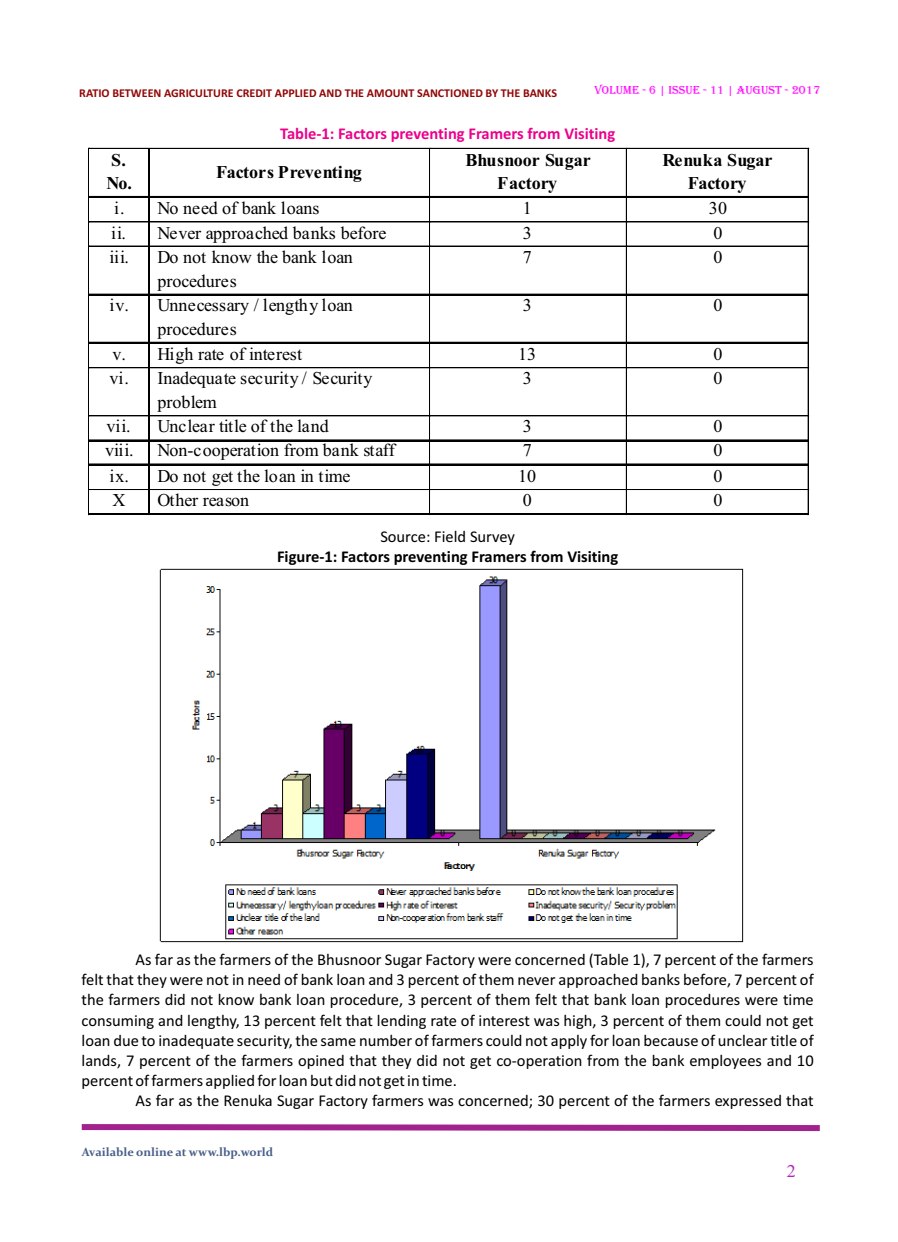
<style>
.page{position:relative;width:898px;height:1242px;background:#fff}
.page>*{position:absolute;margin:0;border:0;box-sizing:border-box;transform-origin:0 0}
.t1{font:18px/24px "Times New Roman";color:#000}
.t2{font:700 18px/22.5px "Times New Roman";color:#000;text-align:center}
.t3{font:18px "Times New Roman";color:#b329b5}
.t4{font:16.5px/20.1px "Calibri";color:#000;text-align:justify}
.t5{font:700 16.5px "Calibri";color:#000}
.t6{font:700 16.5px "Calibri";color:#ec008c}
.t7{font:700 12px "Calibri";color:#910707}
.t8{font:700 12px "Constantia";color:#485e88}
.t9{font:12px "Algerian";color:#f0f}
</style>
<div class="page">
<svg style="left:81px;top:1124px;width:739px;height:8px;background:#b959aa"></svg>
<hr style="left:88px;top:148px;width:60px;height:1px;background:#000">
<hr style="left:150px;top:148px;width:279px;height:1px;background:#000">
<hr style="left:429px;top:148px;width:197px;height:1px;background:#000">
<hr style="left:626px;top:148px;width:181px;height:1px;background:#000">
<hr style="left:88px;top:148px;width:1px;height:48px;background:#000">
<hr style="left:148px;top:148px;width:2px;height:48px;background:#000">
<hr style="left:429px;top:148px;width:1px;height:48px;background:#000">
<hr style="left:626px;top:148px;width:1px;height:48px;background:#000">
<hr style="left:807px;top:148px;width:1px;height:48px;background:#000">
<hr style="left:88px;top:196px;width:60px;height:2px;background:#000">
<hr style="left:150px;top:196px;width:279px;height:2px;background:#000">
<hr style="left:429px;top:196px;width:197px;height:2px;background:#000">
<hr style="left:626px;top:196px;width:181px;height:2px;background:#000">
<hr style="left:88px;top:222px;width:60px;height:1px;background:#000">
<hr style="left:150px;top:222px;width:279px;height:1px;background:#000">
<hr style="left:429px;top:222px;width:197px;height:1px;background:#000">
<hr style="left:626px;top:222px;width:181px;height:1px;background:#000">
<svg style="left:88px;top:198px;width:1px;height:48px"></svg>
<hr style="left:88px;top:246px;width:60px;height:1px;background:#000">
<svg style="left:148px;top:196px;width:2px;height:50px"></svg>
<hr style="left:150px;top:246px;width:279px;height:1px;background:#000">
<svg style="left:429px;top:198px;width:1px;height:48px"></svg>
<hr style="left:429px;top:246px;width:197px;height:1px;background:#000">
<svg style="left:626px;top:198px;width:1px;height:48px"></svg>
<hr style="left:626px;top:246px;width:181px;height:1px;background:#000">
<svg style="left:807px;top:196px;width:1px;height:50px"></svg>
<hr style="left:88px;top:246px;width:1px;height:48px;background:#000">
<hr style="left:148px;top:246px;width:2px;height:48px;background:#000">
<hr style="left:429px;top:246px;width:1px;height:48px;background:#000">
<hr style="left:626px;top:246px;width:1px;height:48px;background:#000">
<hr style="left:807px;top:246px;width:1px;height:48px;background:#000">
<hr style="left:88px;top:294px;width:60px;height:2px;background:#000">
<hr style="left:150px;top:294px;width:279px;height:2px;background:#000">
<hr style="left:429px;top:294px;width:197px;height:2px;background:#000">
<hr style="left:626px;top:294px;width:181px;height:2px;background:#000">
<hr style="left:88px;top:296px;width:1px;height:46px;background:#000">
<hr style="left:148px;top:296px;width:2px;height:46px;background:#000">
<hr style="left:429px;top:296px;width:1px;height:46px;background:#000">
<hr style="left:626px;top:296px;width:1px;height:46px;background:#000">
<hr style="left:807px;top:296px;width:1px;height:46px;background:#000">
<hr style="left:88px;top:342px;width:60px;height:2px;background:#000">
<hr style="left:150px;top:342px;width:279px;height:2px;background:#000">
<hr style="left:429px;top:342px;width:197px;height:2px;background:#000">
<hr style="left:626px;top:342px;width:181px;height:2px;background:#000">
<svg style="left:88px;top:344px;width:1px;height:23px"></svg>
<hr style="left:88px;top:367px;width:60px;height:1px;background:#000">
<svg style="left:148px;top:342px;width:2px;height:26px"></svg>
<hr style="left:150px;top:367px;width:279px;height:1px;background:#000">
<svg style="left:429px;top:344px;width:1px;height:23px"></svg>
<hr style="left:429px;top:367px;width:197px;height:1px;background:#000">
<svg style="left:626px;top:344px;width:1px;height:23px"></svg>
<hr style="left:626px;top:367px;width:181px;height:1px;background:#000">
<svg style="left:807px;top:342px;width:1px;height:26px"></svg>
<hr style="left:88px;top:368px;width:1px;height:48px;background:#000">
<hr style="left:148px;top:368px;width:2px;height:48px;background:#000">
<hr style="left:429px;top:368px;width:1px;height:48px;background:#000">
<hr style="left:626px;top:368px;width:1px;height:48px;background:#000">
<hr style="left:807px;top:368px;width:1px;height:48px;background:#000">
<hr style="left:88px;top:415px;width:60px;height:1px;background:#000">
<hr style="left:150px;top:415px;width:279px;height:1px;background:#000">
<hr style="left:429px;top:415px;width:197px;height:1px;background:#000">
<hr style="left:626px;top:415px;width:181px;height:1px;background:#000">
<hr style="left:88px;top:440px;width:60px;height:1px;background:#000">
<hr style="left:150px;top:440px;width:279px;height:1px;background:#000">
<hr style="left:429px;top:440px;width:197px;height:1px;background:#000">
<hr style="left:626px;top:440px;width:181px;height:1px;background:#000">
<hr style="left:88px;top:464px;width:60px;height:1px;background:#000">
<hr style="left:150px;top:464px;width:279px;height:1px;background:#000">
<hr style="left:429px;top:464px;width:197px;height:1px;background:#000">
<hr style="left:626px;top:464px;width:181px;height:1px;background:#000">
<hr style="left:88px;top:489px;width:60px;height:1px;background:#000">
<hr style="left:150px;top:489px;width:279px;height:1px;background:#000">
<hr style="left:429px;top:489px;width:197px;height:1px;background:#000">
<hr style="left:626px;top:489px;width:181px;height:1px;background:#000">
<svg style="left:88px;top:416px;width:1px;height:97px"></svg>
<hr style="left:88px;top:513px;width:60px;height:2px;background:#000">
<svg style="left:148px;top:416px;width:2px;height:99px"></svg>
<hr style="left:150px;top:513px;width:279px;height:2px;background:#000">
<svg style="left:429px;top:416px;width:1px;height:97px"></svg>
<hr style="left:429px;top:513px;width:197px;height:2px;background:#000">
<svg style="left:626px;top:416px;width:1px;height:97px"></svg>
<hr style="left:626px;top:513px;width:181px;height:2px;background:#000">
<svg style="left:807px;top:416px;width:1px;height:99px"></svg>
<img style="left:159px;top:568px;width:585px;height:375px">
<p class="t9" style="left:594px;top:83px;width:227px">VOLUME - 6 | ISSUE - 11 | AUGUST - 2017</p>
<p class="t7" style="left:79px;top:88px;width:479px">RATIO BETWEEN AGRICULTURE CREDIT APPLIED AND THE AMOUNT SANCTIONED BY THE BANKS</p>
<p class="t6" style="left:280px;top:127px;width:336px">Table-1: Factors preventing Framers from Visiting</p>
<p class="t2" style="left:106px;top:151px;width:27px;text-align:left">S.<br>No.</p>
<p class="t2" style="left:216px;top:163px;width:147px">Factors Preventing</p>
<p class="t2" style="left:465px;top:151px;width:127px">Bhusnoor Sugar<br>Factory</p>
<p class="t2" style="left:662px;top:151px;width:112px">Renuka Sugar<br>Factory</p>
<p class="t1" style="left:114px;top:198px;width:207px">i. No need of bank loans</p>
<p class="t1" style="left:522px;top:198px;width:11px">1</p>
<p class="t1" style="left:708px;top:198px;width:20px">30</p>
<p class="t1" style="left:111px;top:222px;width:277px">ii. Never approached banks before</p>
<p class="t1" style="left:522px;top:222px;width:11px">3</p>
<p class="t1" style="left:713px;top:222px;width:11px">0</p>
<p class="t1" style="left:109px;top:246px;width:21px">iii.</p>
<p class="t1" style="left:157px;top:246px;width:197px">Do not know the bank loan procedures</p>
<p class="t1" style="left:522px;top:246px;width:11px">7</p>
<p class="t1" style="left:713px;top:246px;width:11px">0</p>
<p class="t1" style="left:157px;top:294px;width:197px;text-indent:-48px">iv. Unnecessary / lengthy loan procedures</p>
<p class="t1" style="left:522px;top:294px;width:11px">3</p>
<p class="t1" style="left:713px;top:294px;width:11px">0</p>
<p class="t1" style="left:112px;top:344px;width:191px">v. High rate of interest</p>
<p class="t1" style="left:518px;top:344px;width:20px">13</p>
<p class="t1" style="left:713px;top:344px;width:11px">0</p>
<p class="t1" style="left:157px;top:368px;width:216px;text-indent:-48px">vi. Inadequate security / Security problem</p>
<p class="t1" style="left:522px;top:368px;width:11px">3</p>
<p class="t1" style="left:713px;top:368px;width:11px">0</p>
<p class="t1" style="left:106px;top:416px;width:26px">vii.</p>
<p class="t1" style="left:157px;top:416px;width:173px">Unclear title of the land</p>
<p class="t1" style="left:522px;top:416px;width:11px">3</p>
<p class="t1" style="left:713px;top:416px;width:11px">0</p>
<p class="t1" style="left:105px;top:440px;width:30px">viii.</p>
<p class="t1" style="left:157px;top:440px;width:239px">Non-cooperation from bank staff</p>
<p class="t1" style="left:522px;top:440px;width:11px">7</p>
<p class="t1" style="left:713px;top:440px;width:11px">0</p>
<p class="t1" style="left:109px;top:466px;width:242px">ix. Do not get the loan in time</p>
<p class="t1" style="left:518px;top:466px;width:20px">10</p>
<p class="t1" style="left:713px;top:466px;width:11px">0</p>
<p class="t1" style="left:112px;top:490px;width:15px">X</p>
<p class="t1" style="left:157px;top:490px;width:93px">Other reason</p>
<p class="t1" style="left:522px;top:490px;width:11px">0</p>
<p class="t1" style="left:713px;top:490px;width:11px">0</p>
<p class="t4" style="left:380px;top:528px;width:136px">Source: Field Survey</p>
<p class="t5" style="left:277px;top:550px;width:342px">Figure-1: Factors preventing Framers from Visiting</p>
<p class="t4" style="left:81px;top:951px;width:733px;text-indent:54px">As far as the farmers of the Bhusnoor Sugar Factory were concerned (Table 1), 7 percent of the farmers felt that they were not in need of bank loan and 3 percent of them never approached banks before, 7 percent of the farmers did not know bank loan procedure, 3 percent of them felt that bank loan procedures were time consuming and lengthy, 13 percent felt that lending rate of interest was high, 3 percent of them could not get loan due to inadequate security, the same number of farmers could not apply for loan because of unclear title of lands, 7 percent of the farmers opined that they did not get co-operation from the bank employees and 10 percent of farmers applied for loan but did not get in time.</p>
<p class="t4" style="left:135px;top:1092px;width:679px">As far as the Renuka Sugar Factory farmers was concerned; 30 percent of the farmers expressed that</p>
<p class="t8" style="left:82px;top:1147px;width:193px">Available online at www.lbp.world</p>
<p class="t3" style="left:786px;top:1164px;width:10px">2</p>
</div>
